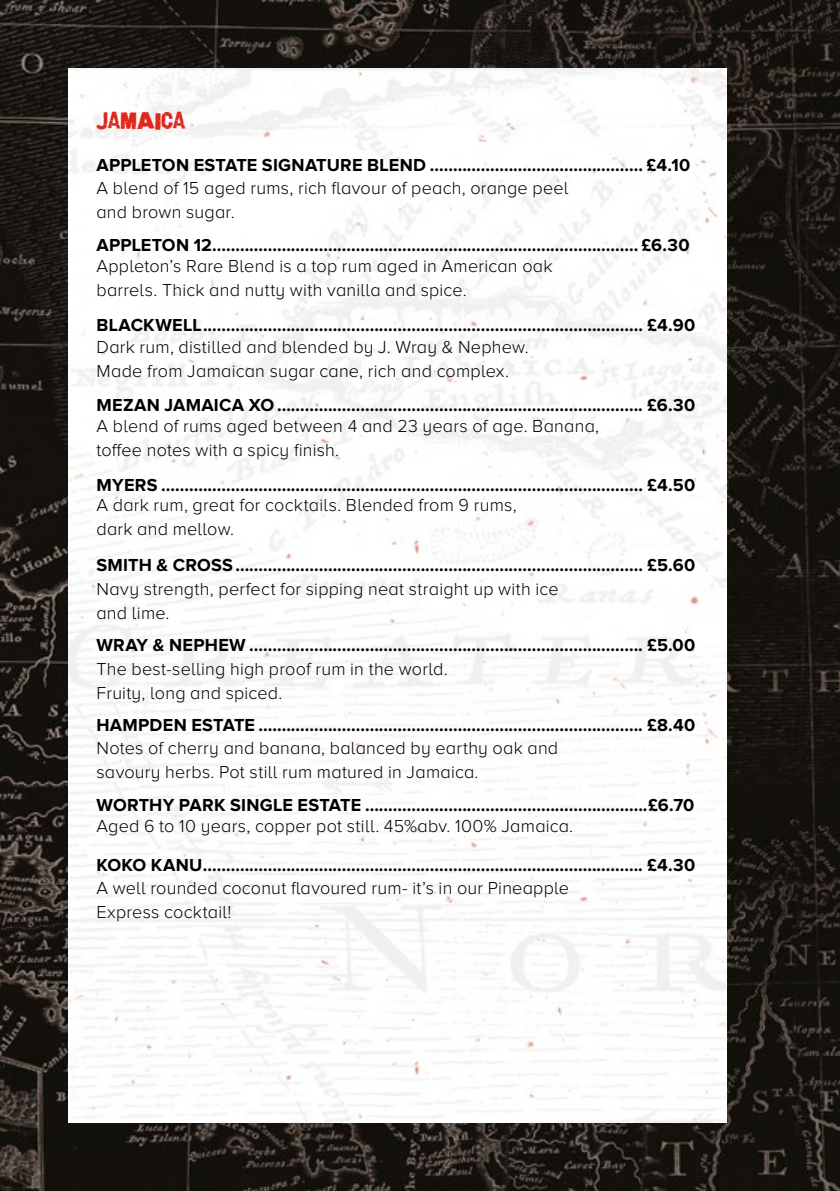
<style>
.page{position:relative;width:840px;height:1191px;background:#fff}
.page>*{position:absolute;margin:0;border:0;box-sizing:border-box;transform-origin:0 0}
.t1{font:24px "Shelton";letter-spacing:-.01em;color:#df271c}
.t2{font:700 18px "Proxima Nova";letter-spacing:.015em;color:#000}
.t3{font:300 18px/24px "Proxima Nova";letter-spacing:.01em;color:#000}
</style>
<div class="page">
<img style="left:0;top:0;width:839px;height:1191px">
<div style="left:68px;top:68px;width:658px;height:1055px;background:#fff"></div>
<h1 class="t1" style="left:96px;top:104px;width:91px">JAMAICA</h1>
<p class="t2" style="left:96px;top:157px;width:595px">APPLETON ESTATE SIGNATURE BLEND .............................................. £4.10</p>
<p class="t3" style="left:96px;top:177px;width:473px">A blend of 15 aged rums, rich flavour of peach, orange peel and brown sugar.</p>
<p class="t3" style="left:96px;top:255px;width:457px">Appleton’s Rare Blend is a top rum aged in American oak barrels. Thick and nutty with vanilla and spice.</p>
<p class="t2" style="left:96px;top:237px;width:594px">APPLETON 12............................................................................................ £6.30</p>
<p class="t2" style="left:96px;top:317px;width:600px">BLACKWELL............................................................................................... £4.90</p>
<p class="t3" style="left:96px;top:335px;width:433px">Dark rum, distilled and blended by J. Wray &amp; Nephew.<br>Made from Jamaican sugar cane, rich and complex.</p>
<p class="t3" style="left:96px;top:415px;width:504px">A blend of rums aged between 4 and 23 years of age. Banana, toffee notes with a spicy finish.</p>
<p class="t3" style="left:96px;top:494px;width:421px">A dark rum, great for cocktails. Blended from 9 rums, dark and mellow.</p>
<p class="t2" style="left:96px;top:397px;width:600px">MEZAN JAMAICA XO ............................................................................... £6.30</p>
<p class="t2" style="left:96px;top:477px;width:600px">MYERS ........................................................................................................ £4.50</p>
<p class="t2" style="left:96px;top:557px;width:600px">SMITH &amp; CROSS........................................................................................ £5.60</p>
<p class="t3" style="left:96px;top:578px;width:463px">Navy strength, perfect for sipping neat straight up with ice and lime.</p>
<p class="t2" style="left:96px;top:637px;width:600px">WRAY &amp; NEPHEW ..................................................................................... £5.00</p>
<p class="t3" style="left:96px;top:657px;width:352px">The best-selling high proof rum in the world.<br>Fruity, long and spiced.</p>
<p class="t3" style="left:96px;top:736px;width:463px">Notes of cherry and banana, balanced by earthy oak and savoury herbs. Pot still rum matured in Jamaica.</p>
<p class="t3" style="left:96px;top:814px;width:478px">Aged 6 to 10 years, copper pot still. 45%abv. 100% Jamaica.</p>
<p class="t2" style="left:96px;top:717px;width:600px">HAMPDEN ESTATE ................................................................................... £8.40</p>
<p class="t2" style="left:96px;top:797px;width:599px">WORTHY PARK SINGLE ESTATE .............................................................£6.70</p>
<p class="t2" style="left:96px;top:857px;width:600px">KOKO KANU............................................................................................... £4.30</p>
<p class="t3" style="left:96px;top:876px;width:474px">A well rounded coconut flavoured rum- it’s in our Pineapple<br>Express cocktail!</p>
</div>
